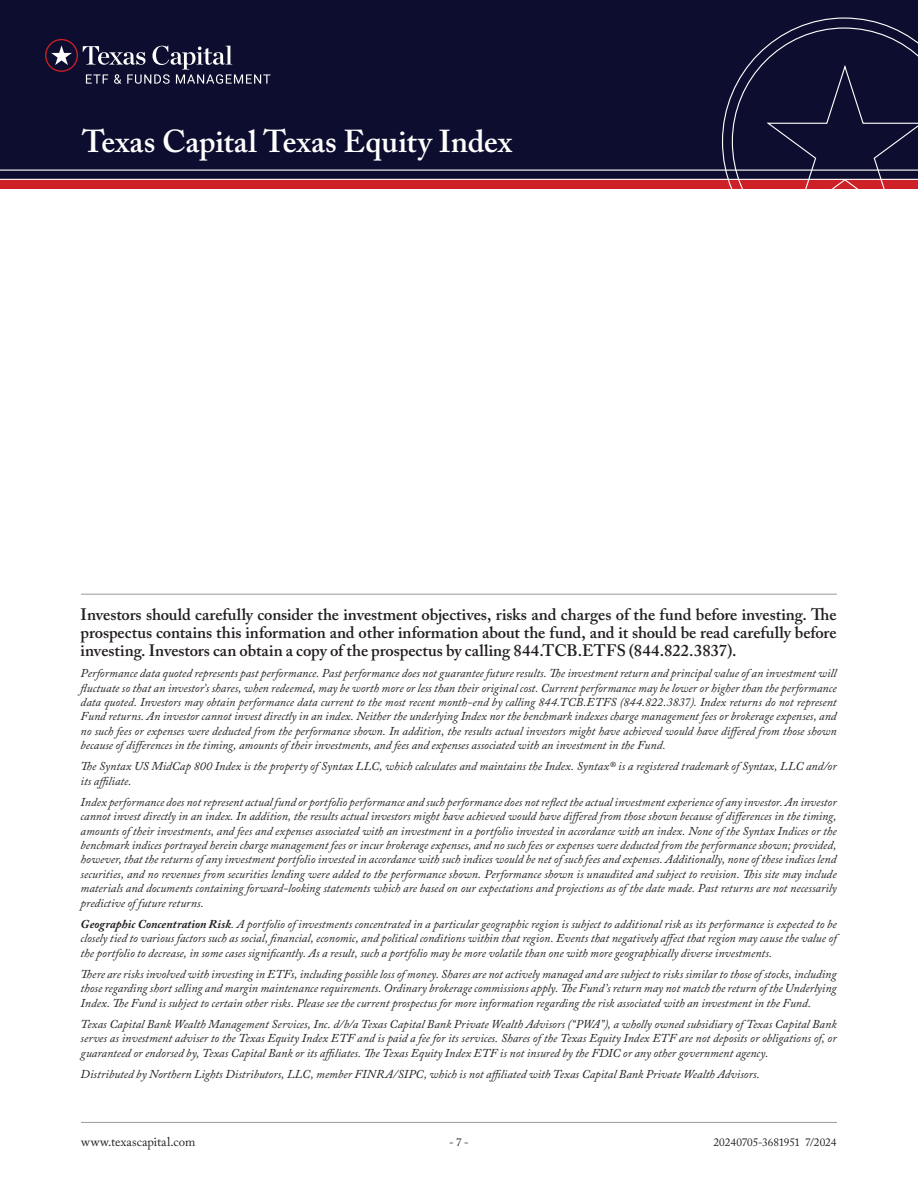
<style>
.page{position:relative;width:918px;height:1188px;background:#fff}
.page>*{position:absolute;margin:0;border:0;box-sizing:border-box;transform-origin:0 0}
.t1{font:600 31.5px "Adobe Caslon Pro";color:#fff}
.Disclaimer{font:600 16.5px/18px "Adobe Caslon Pro";color:#231f20;text-align:justify}
.t2{font:12.75px "Adobe Caslon Pro";letter-spacing:.005em;color:#231f20}
.Disclaimer-2{font:italic 12px/14.4px "Adobe Caslon Pro";color:#231f20;text-align:justify}
.t3{font:11.25px "Adobe Caslon Pro";letter-spacing:-.005em;color:#231f20}
.s1{font-weight:700}
</style>
<div class="page">
<hr style="left:81px;top:1122px;width:756px;height:1px;background:#97999c">
<div style="left:0;top:0;width:918px;height:189px;background:#0d0d2f"></div>
<svg style="left:0;top:17px;width:918px;height:172px"></svg>
<hr style="left:81px;top:594px;width:756px;height:1px;background:#97999c">
<h1 class="t1" style="left:82px;top:122px;width:432px">Texas Capital Texas Equity Index</h1>
<p class="Disclaimer" style="left:81px;top:605px;width:758px">Investors should carefully consider the investment objectives, risks and charges of the fund before investing. The prospectus contains this information and other information about the fund, and it should be read carefully before investing. Investors can obtain a copy of the prospectus by calling 844.TCB.ETFS (844.822.3837).</p>
<p class="Disclaimer-2" style="left:81px;top:666px;width:758px">Performance data quoted represents past performance. Past performance does not guarantee future results. The investment return and principal value of an investment will fluctuate so that an investor’s shares, when redeemed, may be worth more or less than their original cost. Current performance may be lower or higher than the performance data quoted. Investors may obtain performance data current to the most recent month-end by calling 844.TCB.ETFS (844.822.3837). Index returns do not represent Fund returns. An investor cannot invest directly in an index. Neither the underlying Index nor the benchmark indexes charge management fees or brokerage expenses, and no such fees or expenses were deducted from the performance shown. In addition, the results actual investors might have achieved would have differed from those shown because of differences in the timing, amounts of their investments, and fees and expenses associated with an investment in the Fund.</p>
<p class="Disclaimer-2" style="left:81px;top:759px;width:758px">The Syntax US MidCap 800 Index is the property of Syntax LLC, which calculates and maintains the Index. Syntax® is a registered trademark of Syntax, LLC and/or its affiliate.</p>
<p class="Disclaimer-2" style="left:81px;top:795px;width:758px">Index performance does not represent actual fund or portfolio performance and such performance does not reflect the actual investment experience of any investor. An investor cannot invest directly in an index. In addition, the results actual investors might have achieved would have differed from those shown because of differences in the timing, amounts of their investments, and fees and expenses associated with an investment in a portfolio invested in accordance with an index. None of the Syntax Indices or the benchmark indices portrayed herein charge management fees or incur brokerage expenses, and no such fees or expenses were deducted from the performance shown; provided, however, that the returns of any investment portfolio invested in accordance with such indices would be net of such fees and expenses. Additionally, none of these indices lend securities, and no revenues from securities lending were added to the performance shown. Performance shown is unaudited and subject to revision. This site may include materials and documents containing forward-looking statements which are based on our expectations and projections as of the date made. Past returns are not necessarily predictive of future returns.</p>
<p class="Disclaimer-2" style="left:81px;top:916px;width:758px"><span class="s1">Geographic Concentration Risk</span>. A portfolio of investments concentrated in a particular geographic region is subject to additional risk as its performance is expected to be closely tied to various factors such as social, financial, economic, and political conditions within that region. Events that negatively affect that region may cause the value of the portfolio to decrease, in some cases significantly. As a result, such a portfolio may be more volatile than one with more geographically diverse investments.</p>
<p class="Disclaimer-2" style="left:81px;top:966px;width:758px">There are risks involved with investing in ETFs, including possible loss of money. Shares are not actively managed and are subject to risks similar to those of stocks, including those regarding short selling and margin maintenance requirements. Ordinary brokerage commissions apply. The Fund’s return may not match the return of the Underlying Index. The Fund is subject to certain other risks. Please see the current prospectus for more information regarding the risk associated with an investment in the Fund.</p>
<p class="Disclaimer-2" style="left:81px;top:1016px;width:758px">Texas Capital Bank Wealth Management Services, Inc. d/b/a Texas Capital Bank Private Wealth Advisors (“PWA”), a wholly owned subsidiary of Texas Capital Bank serves as investment adviser to the Texas Equity Index ETF and is paid a fee for its services. Shares of the Texas Equity Index ETF are not deposits or obligations of, or guaranteed or endorsed by, Texas Capital Bank or its affiliates. The Texas Equity Index ETF is not insured by the FDIC or any other government agency.</p>
<p class="Disclaimer-2" style="left:81px;top:1066px;width:681px">Distributed by Northern Lights Distributors, LLC, member FINRA/SIPC, which is not affiliated with Texas Capital Bank Private Wealth Advisors.</p>
<p class="t2" style="left:81px;top:1134px;width:116px">www.texascapital.com</p>
<p class="t3" style="left:449px;top:1135px;width:21px">- 7 -</p>
<p class="t3" style="left:805px;top:1135px;width:33px">7/2024</p>
<p class="t3" style="left:713px;top:1135px;width:88px">20240705-3681951</p>
</div>
